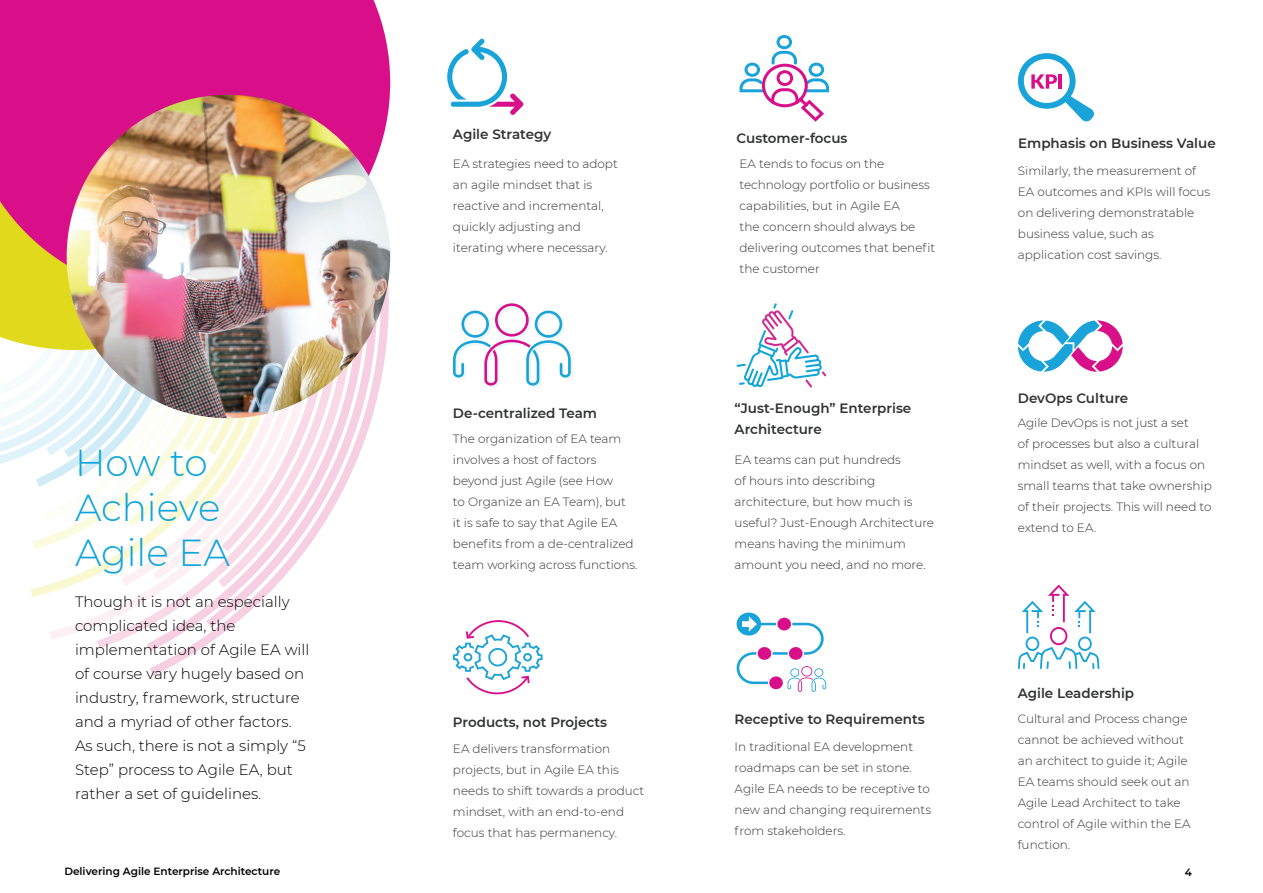
<style>
.page{position:relative;width:1263px;height:893px;background:#fff}
.page>*{position:absolute;margin:0;border:0;box-sizing:border-box;transform-origin:0 0}
.t1{font:300 37.5px/45px "Montserrat";color:#0fa5d8}
.t2{font:300 15px/24px "Montserrat";color:#000}
.t3{font:600 13.5px/21px "Montserrat";color:#313232}
.t4{font:300 12px/21px "Montserrat";color:#313232}
.t5{font:600 10.5px "Montserrat";color:#000}
</style>
<div class="page">
<svg style="left:150px;top:252px;width:241px;height:424px"></svg>
<svg style="left:374px;top:298px;width:11px;height:330px"></svg>
<svg style="left:149px;top:328px;width:225px;height:323px"></svg>
<svg style="left:347px;top:348px;width:15px;height:239px"></svg>
<svg style="left:97px;top:367px;width:250px;height:282px"></svg>
<svg style="left:319px;top:377px;width:17px;height:174px"></svg>
<svg style="left:50px;top:391px;width:269px;height:249px"></svg>
<svg style="left:300px;top:394px;width:13px;height:186px"></svg>
<svg style="left:264px;top:402px;width:36px;height:184px"></svg>
<svg style="left:30px;top:527px;width:234px;height:70px"></svg>
<svg style="left:32px;top:527px;width:199px;height:22px"></svg>
<svg style="left:0;top:350px;width:287px;height:177px"></svg>
<svg style="left:0;top:296px;width:96px;height:54px;background:#e2db2d"></svg>
<svg style="left:0;top:0;width:390px;height:296px;background:#da2185"></svg>
<img style="left:67px;top:95px;width:323px;height:323px;border-radius:162px">
<svg style="left:447px;top:38px;width:76px;height:77px"></svg>
<svg style="left:453px;top:303px;width:120px;height:85px"></svg>
<svg style="left:739px;top:35px;width:90px;height:87px"></svg>
<svg style="left:1018px;top:320px;width:105px;height:52px"></svg>
<svg style="left:1018px;top:585px;width:81px;height:84px"></svg>
<svg style="left:453px;top:620px;width:89px;height:74px"></svg>
<svg style="left:737px;top:613px;width:89px;height:79px"></svg>
<svg style="left:736px;top:303px;width:90px;height:85px"></svg>
<svg style="left:1017px;top:53px;width:77px;height:68px"></svg>
<hr style="left:1059px;top:74px;width:3px;height:15px;background:#d90f8a">
<p class="t3" style="left:453px;top:123px;width:100px">Agile Strategy</p>
<p class="t3" style="left:737px;top:127px;width:112px">Customer-focus</p>
<p class="t3" style="left:1018px;top:133px;width:199px">Emphasis on Business Value</p>
<h1 class="t1" style="left:75px;top:439px;width:156px">How to<br>Achieve<br>Agile EA</h1>
<p class="t2" style="left:75px;top:589px;width:236px">Though it is not an especially complicated idea, the implementation of Agile EA will of course vary hugely based on industry, framework, structure and a myriad of other factors.<br>As such, there is not a simply “5<br>Step” process to Agile EA, but rather a set of guidelines.</p>
<p class="t4" style="left:453px;top:153px;width:166px">EA strategies need to adopt an agile mindset that is reactive and incremental, quickly adjusting and iterating where necessary.</p>
<p class="t4" style="left:739px;top:153px;width:197px">EA tends to focus on the technology portfolio or business capabilities, but in Agile EA<br>the concern should always be delivering outcomes that benefit the customer</p>
<p class="t4" style="left:1018px;top:160px;width:194px">Similarly, the measurement of<br>EA outcomes and KPIs will focus on delivering demonstratable business value, such as application cost savings.</p>
<p class="t3" style="left:453px;top:402px;width:146px">De-centralized Team</p>
<p class="t3" style="left:735px;top:398px;width:178px">“Just-Enough” Enterprise<br>Architecture</p>
<p class="t4" style="left:453px;top:428px;width:186px">The organization of EA team involves a host of factors beyond just Agile (see How<br>to Organize an EA Team), but<br>it is safe to say that Agile EA benefits from a de-centralized team working across functions.</p>
<p class="t4" style="left:735px;top:449px;width:201px">EA teams can put hundreds<br>of hours into describing architecture, but how much is useful? Just-Enough Architecture means having the minimum amount you need, and no more.</p>
<p class="t3" style="left:453px;top:711px;width:156px">Products, not Projects</p>
<p class="t3" style="left:735px;top:708px;width:192px">Receptive to Requirements</p>
<p class="t4" style="left:453px;top:738px;width:193px">EA delivers transformation projects, but in Agile EA this needs to shift towards a product mindset, with an end-to-end focus that has permanency.</p>
<p class="t4" style="left:735px;top:736px;width:198px">In traditional EA development roadmaps can be set in stone.<br>Agile EA needs to be receptive to new and changing requirements from stakeholders.</p>
<p class="t3" style="left:1018px;top:387px;width:112px">DevOps Culture</p>
<p class="t4" style="left:1018px;top:412px;width:196px">Agile DevOps is not just a set<br>of processes but also a cultural mindset as well, with a focus on small teams that take ownership of their projects. This will need to extend to EA.</p>
<p class="t3" style="left:1018px;top:682px;width:118px">Agile Leadership</p>
<p class="t4" style="left:1018px;top:708px;width:174px">Cultural and Process change cannot be achieved without an architect to guide it; Agile<br>EA teams should seek out an<br>Agile Lead Architect to take control of Agile within the EA function.</p>
<p class="t5" style="left:64px;top:864px;width:217px">Delivering Agile Enterprise Architecture</p>
<p class="t5" style="left:1185px;top:864px;width:9px">4</p>
</div>
